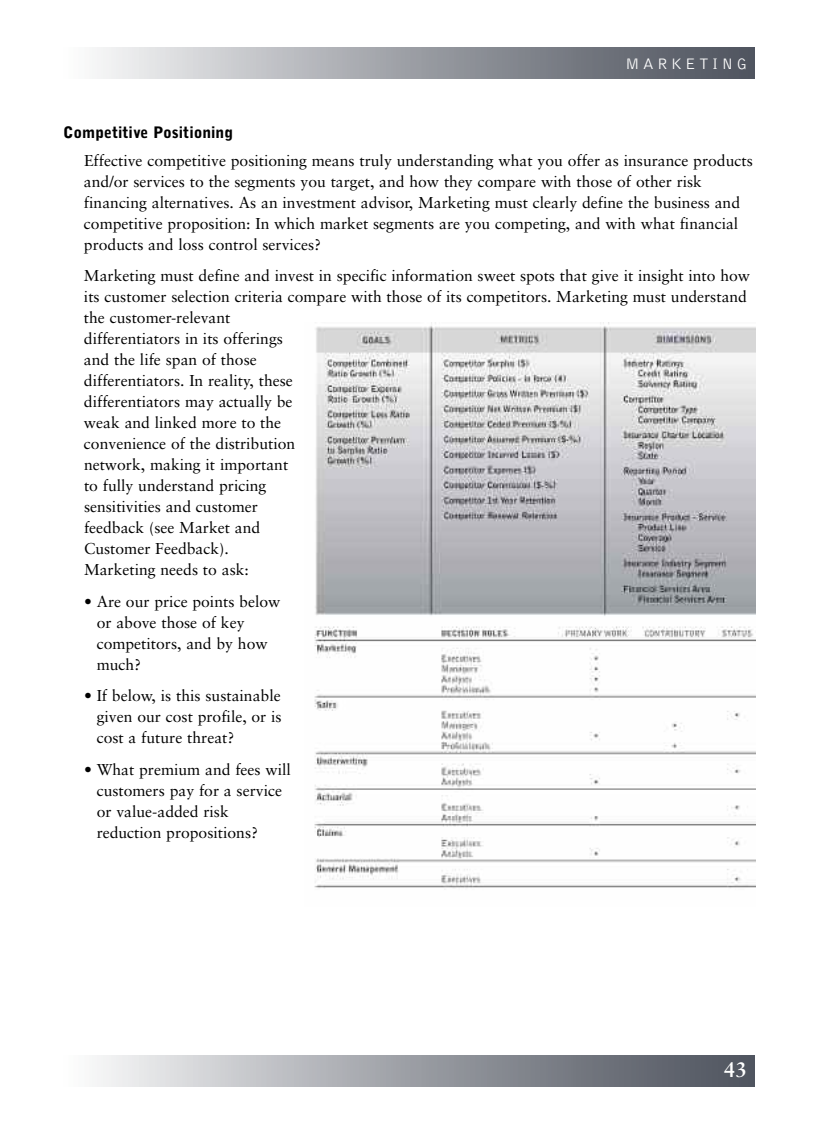
<style>
.page{position:relative;width:819px;height:1134px;background:#fff}
.page>*{position:absolute;margin:0;border:0;box-sizing:border-box;transform-origin:0 0}
.t1{font:700 21px "Sabon";color:#fff}
.t2{font:15.75px/21px "Sabon";color:#000}
.t3{font:900 15.75px "Bell Gothic";color:#000}
.t4{font:300 15.75px "Bell Gothic";letter-spacing:.22em;color:#fff}
</style>
<div class="page">
<div style="left:63px;top:47px;width:693px;height:32px;background:#545963"></div>
<img style="left:63px;top:47px;width:638px;height:31px">
<img style="left:97px;top:1055px;width:657px;height:32px">
<img style="left:314px;top:323px;width:442px;height:565px">
<p class="t4" style="left:626px;top:58px;width:123px">MARKETING</p>
<p class="t3" style="left:63px;top:126px;width:172px">Competitive Positioning</p>
<p class="t2" style="left:84px;top:151px;width:670px">Effective competitive positioning means truly understanding what you offer as insurance products and/or services to the segments you target, and how they compare with those of other risk financing alternatives. As an investment advisor, Marketing must clearly define the business and competitive proposition: In which market segments are you competing, and with what financial products and loss control services?</p>
<p class="t2" style="left:84px;top:266px;width:668px">Marketing must define and invest in specific information sweet spots that give it insight into how its customer selection criteria compare with those of its competitors. Marketing must understand the customer-relevant<br>differentiators in its offerings<br>and the life span of those<br>differentiators. In reality, these<br>differentiators may actually be<br>weak and linked more to the<br>convenience of the distribution<br>network, making it important<br>to fully understand pricing<br>sensitivities and customer<br>feedback (see Market and<br>Customer Feedback).<br>Marketing needs to ask:</p>
<p class="t2" style="left:97px;top:592px;width:185px;text-indent:-13px">• Are our price points below or above those of key competitors, and by how much?</p>
<p class="t2" style="left:97px;top:686px;width:187px;text-align:justify;text-indent:-13px">• If below, is this sustainable given our cost profile, or is cost a future threat?</p>
<p class="t2" style="left:97px;top:760px;width:196px;text-indent:-13px">• What premium and fees will customers pay for a service or value-added risk reduction propositions?</p>
<h1 class="t1" style="left:724px;top:1061px;width:25px">43</h1>
</div>
